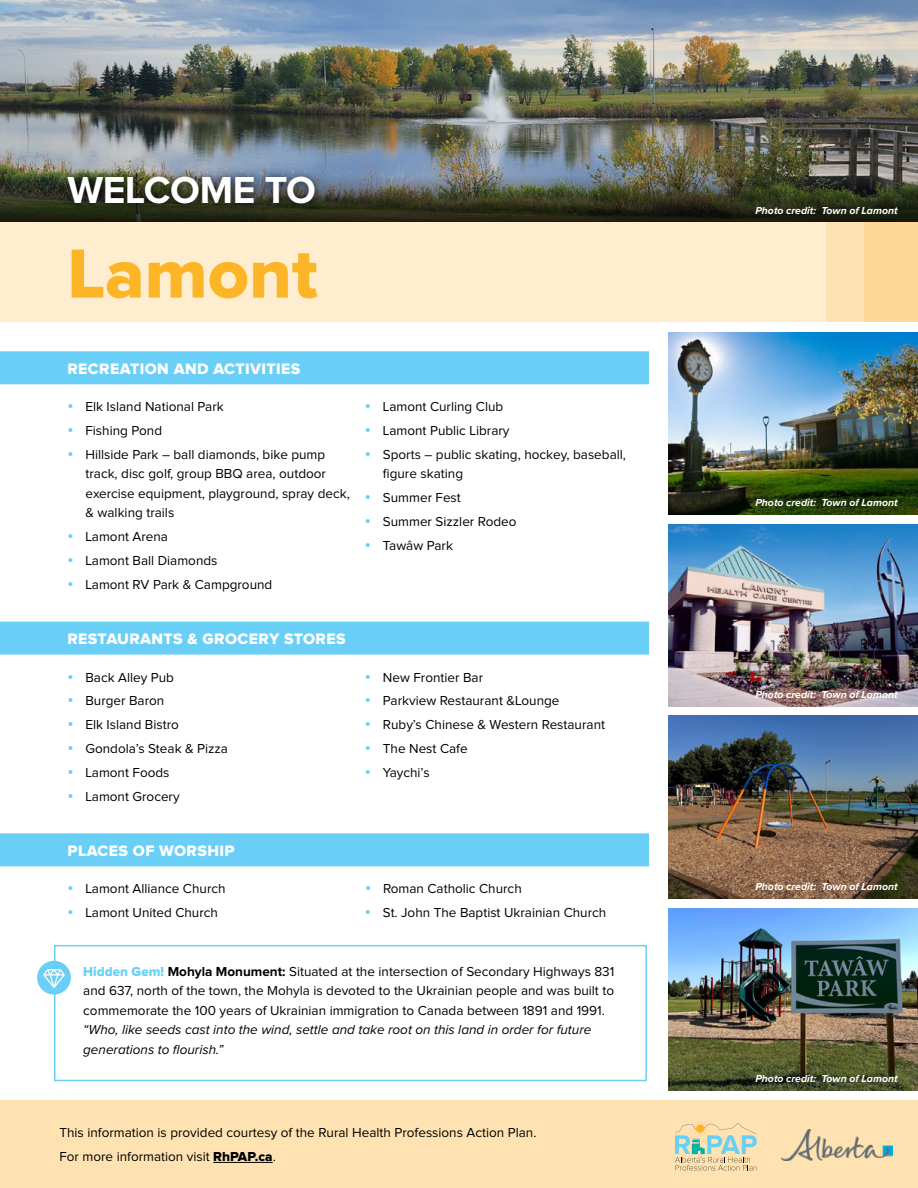
<style>
.page{position:relative;width:918px;height:1188px;background:#fff}
.page>*{position:absolute;margin:0;border:0;box-sizing:border-box;transform-origin:0 0}
.t1{font:72px "Proxima Nova Extrabld";color:#fcb526}
.t2{font:700 39px "Proxima Nova";letter-spacing:-.01em;color:#fff}
.t3{font:15.75px "Proxima Nova Extrabld";letter-spacing:.025em;color:#fff}
.t4{font:13.5px/23.9px "Proxima Nova";color:#000}
.t5{font:italic 13.5px/19.5px "Proxima Nova";color:#000}
.t6{font:italic 700 10.5px "Proxima Nova";color:#fff}
.s1{font-family:"Proxima Nova Extrabld";color:#6acff6}
.s2{font-weight:700}
.s3{font-family:"Proxima Nova Extrabld"}
</style>
<div class="page">
<img style="left:0;top:0;width:918px;height:83px">
<img style="left:0;top:83px;width:918px;height:139px">
<div style="left:0;top:222px;width:826px;height:100px;background:#ffedd0"></div>
<div style="left:0;top:1101px;width:918px;height:87px;background:#ffe2b1"></div>
<div style="left:826px;top:222px;width:38px;height:100px;background:#ffe2b1"></div>
<div style="left:864px;top:222px;width:54px;height:100px;background:#ffd794"></div>
<svg style="left:675px;top:1120px;width:82px;height:51px"></svg>
<div style="left:0;top:351px;width:649px;height:33px;background:#6acff6"></div>
<div style="left:0;top:622px;width:649px;height:33px;background:#6acff6"></div>
<div style="left:0;top:833px;width:649px;height:33px;background:#6acff6"></div>
<img style="left:782px;top:1130px;width:110px;height:31px">
<hr style="left:213px;top:1162px;width:60px;height:1px;background:#000">
<div style="left:60px;top:169px;width:263px;height:43px;background:#000;opacity:.69"></div>
<div style="left:54px;top:945px;width:593px;height:136px;border:2px solid #6acff6"></div>
<div style="left:37px;top:961px;width:34px;height:34px;background:#6acff6;border-radius:50%"></div>
<svg style="left:43px;top:969px;width:22px;height:19px"></svg>
<img style="left:669px;top:333px;width:249px;height:182px">
<img style="left:669px;top:524px;width:249px;height:182px">
<img style="left:669px;top:716px;width:249px;height:182px">
<img style="left:669px;top:908px;width:249px;height:182px">
<h2 class="t2" style="left:68px;top:173px;width:250px">WELCOME TO</h2>
<h1 class="t1" style="left:68px;top:241px;width:252px">Lamont</h1>
<p class="t3" style="left:68px;top:361px;width:234px">RECREATION AND ACTIVITIES</p>
<p class="t4" style="left:85px;top:396px;width:241px">Elk Island National Park<br>Fishing Pond<br>Hillside Park – ball diamonds, bike pump</p>
<p class="t4" style="left:85px;top:465px;width:266px;line-height:19.5px">track, disc golf, group BBQ area, outdoor exercise equipment, playground, spray deck, &amp; walking trails</p>
<p class="t4" style="left:85px;top:525px;width:188px">Lamont Arena<br>Lamont Ball Diamonds<br>Lamont RV Park &amp; Campground</p>
<p class="t4" style="left:383px;top:395px;width:245px">Lamont Curling Club<br>Lamont Public Library<br>Sports – public skating, hockey, baseball,</p>
<p class="t4" style="left:383px;top:463px;width:135px">figure skating<br>Summer Fest<br>Summer Sizzler Rodeo<br>Tawâw Park</p>
<p class="t3" style="left:68px;top:631px;width:280px">RESTAURANTS &amp; GROCERY STORES</p>
<p class="t4" style="left:85px;top:666px;width:144px">Back Alley Pub<br>Burger Baron<br>Elk Island Bistro<br>Gondola’s Steak &amp; Pizza<br>Lamont Foods<br>Lamont Grocery</p>
<p class="t4" style="left:383px;top:666px;width:224px">New Frontier Bar<br>Parkview Restaurant &amp;Lounge<br>Ruby’s Chinese &amp; Western Restaurant<br>The Nest Cafe<br>Yaychi’s</p>
<p class="t3" style="left:68px;top:843px;width:169px">PLACES OF WORSHIP</p>
<p class="t4" style="left:85px;top:878px;width:142px">Lamont Alliance Church<br>Lamont United Church</p>
<p class="t4" style="left:383px;top:878px;width:225px">Roman Catholic Church<br>St. John The Baptist Ukrainian Church</p>
<p class="t4" style="left:83px;top:962px;width:533px;line-height:19.5px;text-align:justify"><span class="s1">Hidden Gem!</span> <span class="s2">Mohyla Monument:</span> Situated at the intersection of Secondary Highways 831 and 637, north of the town, the Mohyla is devoted to the Ukrainian people and was built to commemorate the 100 years of Ukrainian immigration to Canada between 1891 and 1991.</p>
<p class="t5" style="left:83px;top:1020px;width:510px">“Who, like seeds cast into the wind, settle and take root on this land in order for future generations to flourish.”</p>
<p class="t4" style="left:59px;top:1122px;width:479px;line-height:23.2px">This information is provided courtesy of the Rural Health Professions Action Plan.<br>For more information visit <span class="s3">RhPAP.ca</span>.</p>
<p class="t6" style="left:755px;top:202px;width:144px">Photo credit: Town of Lamont</p>
<p class="t6" style="left:755px;top:495px;width:144px">Photo credit: Town of Lamont</p>
<p class="t6" style="left:755px;top:687px;width:144px">Photo credit: Town of Lamont</p>
<p class="t6" style="left:755px;top:878px;width:144px">Photo credit: Town of Lamont</p>
<p class="t6" style="left:755px;top:1071px;width:144px">Photo credit: Town of Lamont</p>
</div>
